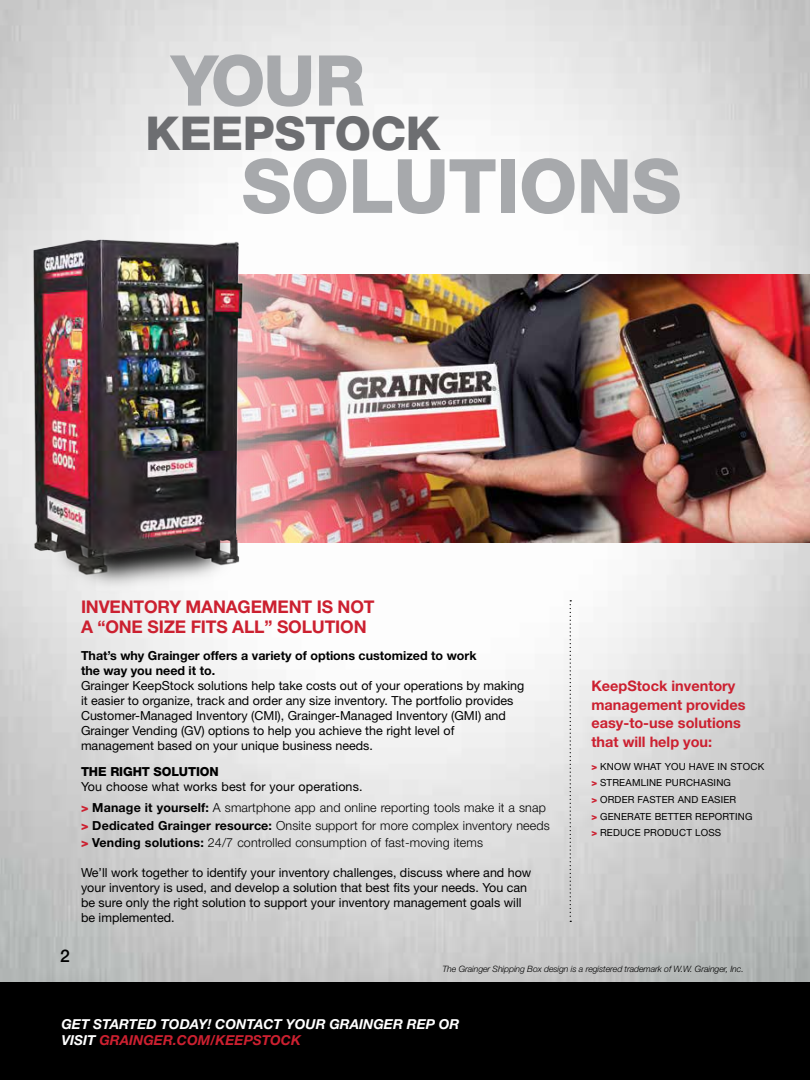
<style>
.page{position:relative;width:810px;height:1080px;background:#fff}
.page>*{position:absolute;margin:0;border:0;box-sizing:border-box;transform-origin:0 0}
.t1{font:800 75px "Helvetica Neue LT Std";letter-spacing:-.01em;color:#a7a9ac}
.t2{font:800 70.12px "Helvetica Neue LT Std";color:#a7a9ac}
.t3{font:800 46.75px "Helvetica Neue LT Std";letter-spacing:-.01em;color:#6d6e71}
.t4{font:700 17.5px/20px "Helvetica Neue LT Std";letter-spacing:-.01em;color:#cc2030}
.t5{font:500 17.5px "Helvetica Neue LT Std";color:#000}
.t6{font:700 14.5px/18.8px "Helvetica Neue LT Std";color:#cc2030}
.t7{font:italic 700 13.75px/16.5px "Helvetica Neue LT Std";color:#fff}
.t8{font:12.5px/15px "Helvetica Neue LT Std";color:#000}
.t9{font:300 12.5px/20.6px "Helvetica Neue LT Std";letter-spacing:.01em;color:#000}
.t10{font:700 12.5px/15px "Helvetica Neue LT Std";color:#000}
.t11{font:800 12.5px "Helvetica Neue LT Std";letter-spacing:-.01em;color:#000}
.t12{font:9.75px/16.8px "Helvetica Neue LT Std";letter-spacing:.02em;color:#000}
.t13{font:italic 300 8.75px "Helvetica Neue LT Std";letter-spacing:-.01em;color:#000}
.s1{font-weight:400}
.s2{font-weight:800;color:#cc2030}
.s3{font-weight:700}
.s4{color:#cc2030}
</style>
<div class="page">
<img style="left:0;top:0;width:810px;height:982px">
<div style="left:0;top:982px;width:810px;height:98px;background:#000"></div>
<img style="left:263px;top:274px;width:312px;height:269px">
<img style="left:575px;top:274px;width:235px;height:269px">
<img style="left:14px;top:222px;width:249px;height:382px">
<svg style="left:570px;top:600px;width:1px;height:322px"></svg>
<h2 class="t2" style="left:171px;top:39px;width:196px">YOUR</h2>
<h3 class="t3" style="left:146px;top:105px;width:296px">KEEPSTOCK</h3>
<h1 class="t1" style="left:241px;top:142px;width:441px">SOLUTIONS</h1>
<h3 class="t5" style="left:60px;top:945px;width:11px">2</h3>
<h3 class="t4" style="left:81px;top:597px;width:295px">INVENTORY MANAGEMENT IS NOT<br>A “ONE SIZE FITS ALL” SOLUTION</h3>
<p class="t10" style="left:81px;top:647px;width:397px">That’s why Grainger offers a variety of options customized to work the way you need it to.</p>
<p class="t8" style="left:81px;top:677px;width:445px">Grainger KeepStock solutions help take costs out of your operations by making it easier to organize, track and order any size inventory. The portfolio provides Customer-Managed Inventory (CMI), Grainger-Managed Inventory (GMI) and Grainger Vending (GV) options to help you achieve the right level of management based on your unique business needs.</p>
<p class="t11" style="left:81px;top:765px;width:139px">THE RIGHT SOLUTION</p>
<p class="t9" style="left:81px;top:776px;width:466px"><span class="s1">You choose what works best for your operations.<br></span><span class="s2">&gt;</span> <span class="s3">Manage it yourself:</span> A smartphone app and online reporting tools make it a snap</p>
<p class="t9" style="left:81px;top:816px;width:470px;line-height:17.5px"><span class="s2">&gt;</span> <span class="s3">Dedicated Grainger resource:</span> Onsite support for more complex inventory needs <span class="s2">&gt;</span> <span class="s3">Vending solutions:</span> 24/7 controlled consumption of fast-moving items</p>
<p class="t8" style="left:81px;top:865px;width:452px">We’ll work together to identify your inventory challenges, discuss where and how your inventory is used, and develop a solution that best fits your needs. You can be sure only the right solution to support your inventory management goals will be implemented.</p>
<p class="t6" style="left:592px;top:676px;width:156px">KeepStock inventory management provides easy-to-use solutions that will help you:</p>
<p class="t12" style="left:592px;top:758px;width:174px"><span class="s2">&gt;</span> KNOW WHAT YOU HAVE IN STOCK <span class="s2">&gt;</span> STREAMLINE PURCHASING<br><span class="s2">&gt;</span> ORDER FASTER AND EASIER<br><span class="s2">&gt;</span> GENERATE BETTER REPORTING<br><span class="s2">&gt;</span> REDUCE PRODUCT LOSS</p>
<p class="t13" style="left:442px;top:964px;width:303px">The Grainger Shipping Box design is a registered trademark of W.W. Grainger, Inc.</p>
<p class="t7" style="left:62px;top:1015px;width:400px">GET STARTED TODAY! CONTACT YOUR GRAINGER REP OR<br>VISIT <span class="s4">GRAINGER.COM/KEEPSTOCK</span></p>
</div>
